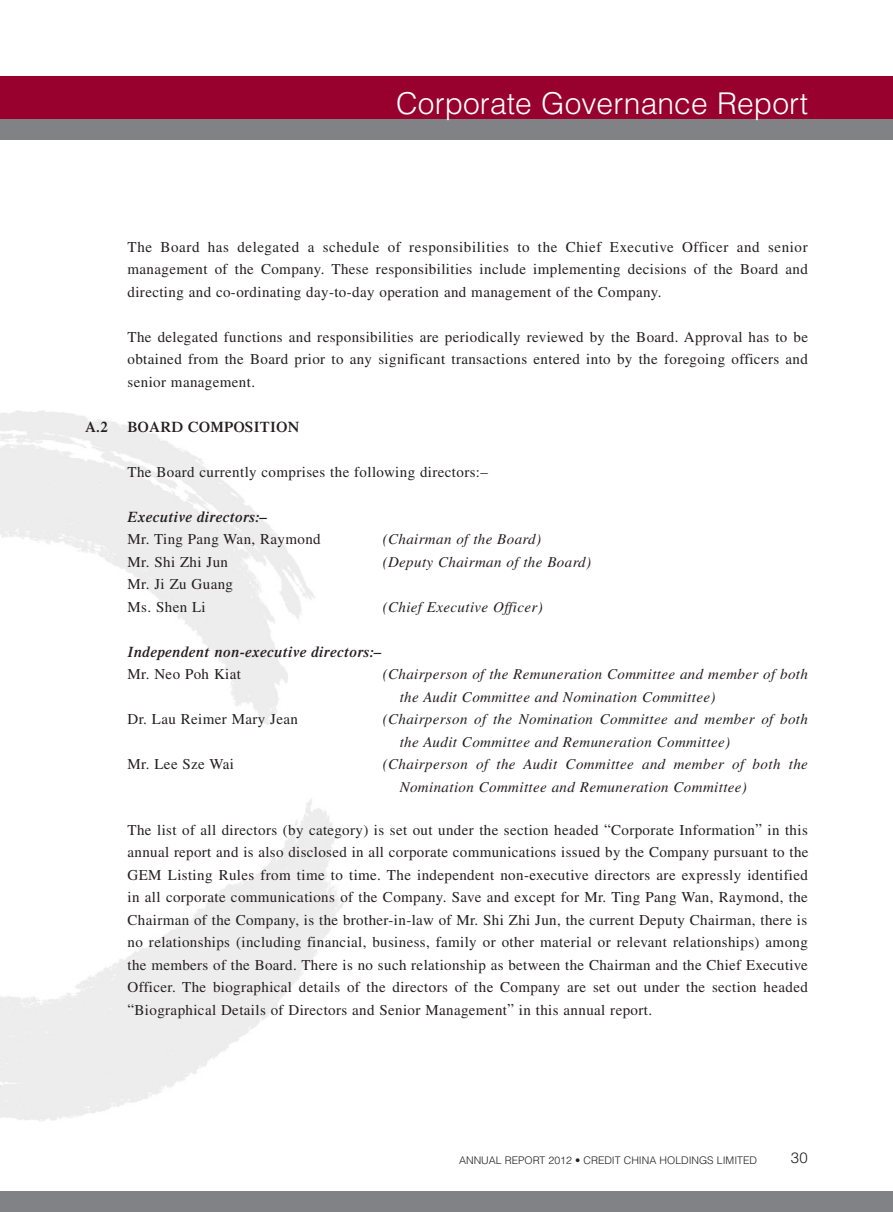
<style>
.page{position:relative;width:893px;height:1212px;background:#fff}
.page>*{position:absolute;margin:0;border:0;box-sizing:border-box;transform-origin:0 0}
.t1{font:300 30px "Helvetica LT Std";letter-spacing:.005em;color:#fff}
.Body_Text{font:15px/22.5px "Times LT Std";letter-spacing:.025em;color:#231f20;text-align:justify}
.Body_Text-2{font:italic 15px "Times LT Std";letter-spacing:.025em;color:#231f20}
.Body_Text-3{font:italic 600 15px "Times LT Std";letter-spacing:.025em;color:#231f20}
.Heading_2{font:600 15px "Times LT Std";letter-spacing:.025em;color:#231f20}
.t2{font:300 15px "Helvetica LT Std";color:#231f20}
.Body_Text-4{font:300 10.5px "Helvetica LT Std";color:#231f20}
</style>
<div class="page">
<div style="left:0;top:1191px;width:893px;height:21px;background:#808285"></div>
<div style="left:0;top:77px;width:893px;height:63px;background:#98012d"></div>
<div style="left:0;top:120px;width:893px;height:20px;background:#808285"></div>
<img style="left:0;top:394px;width:1px;height:743px">
<p class="t1" style="left:396px;top:84px;width:413px">Corporate Governance Report</p>
<p class="Heading_2" style="left:85px;top:418px;width:24px">A.2</p>
<p class="Body_Text" style="left:128px;top:235px;width:26px">The</p>
<p class="Body_Text" style="left:160px;top:235px;width:41px">Board</p>
<p class="Body_Text" style="left:208px;top:235px;width:23px">has</p>
<p class="Body_Text" style="left:237px;top:235px;width:63px">delegated</p>
<p class="Body_Text" style="left:308px;top:235px;width:8px">a</p>
<p class="Body_Text" style="left:323px;top:235px;width:58px">schedule</p>
<p class="Body_Text" style="left:388px;top:235px;width:15px">of</p>
<p class="Body_Text" style="left:409px;top:235px;width:101px">responsibilities</p>
<p class="Body_Text" style="left:517px;top:235px;width:14px">to</p>
<p class="Body_Text" style="left:538px;top:235px;width:21px">the</p>
<p class="Body_Text" style="left:566px;top:235px;width:37px">Chief</p>
<p class="Body_Text" style="left:610px;top:235px;width:65px">Executive</p>
<p class="Body_Text" style="left:682px;top:235px;width:48px">Officer</p>
<p class="Body_Text" style="left:737px;top:235px;width:24px">and</p>
<p class="Body_Text" style="left:768px;top:235px;width:41px">senior</p>
<p class="Body_Text" style="left:215px;top:258px;width:14px">of</p>
<p class="Body_Text" style="left:235px;top:258px;width:21px">the</p>
<p class="Body_Text" style="left:331px;top:258px;width:39px">These</p>
<p class="Body_Text" style="left:376px;top:258px;width:98px">responsibilities</p>
<p class="Body_Text" style="left:480px;top:258px;width:48px">include</p>
<p class="Body_Text" style="left:533px;top:258px;width:89px">implementing</p>
<p class="Body_Text" style="left:628px;top:258px;width:60px">decisions</p>
<p class="Body_Text" style="left:694px;top:258px;width:14px">of</p>
<p class="Body_Text" style="left:714px;top:258px;width:21px">the</p>
<p class="Body_Text" style="left:740px;top:258px;width:40px">Board</p>
<p class="Body_Text" style="left:785px;top:258px;width:24px">and</p>
<p class="Body_Text" style="left:261px;top:258px;width:65px">Company.</p>
<p class="Body_Text" style="left:128px;top:258px;width:535px">management<br>directing and co-ordinating day-to-day operation and management of the Company.</p>
<p class="Body_Text" style="left:128px;top:325px;width:682px">The delegated functions and responsibilities are periodically reviewed by the Board. Approval has to be obtained from the Board prior to any significant transactions entered into by the foregoing officers and senior management.</p>
<p class="Heading_2" style="left:128px;top:418px;width:173px">BOARD COMPOSITION</p>
<p class="Body_Text" style="left:128px;top:460px;width:362px">The Board currently comprises the following directors –:</p>
<p class="Body_Text-3" style="left:128px;top:508px;width:141px">Executive directors –:</p>
<p class="Body_Text-2" style="left:383px;top:531px;width:160px">(Chairman of the Board(</p>
<p class="Body_Text" style="left:128px;top:528px;width:195px">Mr. Ting Pang Wan, Raymond</p>
<p class="Body_Text" style="left:128px;top:550px;width:102px">Mr. Shi Zhi Jun</p>
<p class="Body_Text" style="left:128px;top:573px;width:107px">Mr. Ji Zu Guang</p>
<p class="Body_Text-2" style="left:383px;top:553px;width:210px">(Deputy Chairman of the Board(</p>
<p class="Body_Text" style="left:128px;top:595px;width:80px">Ms. Shen Li</p>
<p class="Body_Text-3" style="left:128px;top:643px;width:255px">Independent non-executive directors –:</p>
<p class="Body_Text-2" style="left:383px;top:598px;width:161px">(Chief Executive Officer(</p>
<p class="Body_Text" style="left:128px;top:663px;width:115px">Mr. Neo Poh Kiat</p>
<p class="Body_Text" style="left:128px;top:708px;width:172px">Dr. Lau Reimer Mary Jean</p>
<p class="Body_Text" style="left:128px;top:753px;width:108px">Mr. Lee Sze Wai</p>
<p class="Body_Text-2" style="left:383px;top:666px;width:427px">(Chairperson of the Remuneration Committee and member of both</p>
<p class="Body_Text-2" style="left:400px;top:688px;width:317px">the Audit Committee and Nomination Committee(</p>
<p class="Body_Text-2" style="left:383px;top:711px;width:427px">(Chairperson of the Nomination Committee and member of both</p>
<p class="Body_Text-2" style="left:400px;top:733px;width:332px">the Audit Committee and Remuneration Committee(</p>
<p class="Body_Text-2" style="left:383px;top:756px;width:87px">(Chairperson</p>
<p class="Body_Text-2" style="left:496px;top:756px;width:21px">the</p>
<p class="Body_Text-2" style="left:524px;top:756px;width:35px">Audit</p>
<p class="Body_Text-2" style="left:476px;top:756px;width:14px">of</p>
<p class="Body_Text-2" style="left:566px;top:756px;width:70px">Committee</p>
<p class="Body_Text-2" style="left:642px;top:756px;width:25px">and</p>
<p class="Body_Text-2" style="left:674px;top:756px;width:52px">member</p>
<p class="Body_Text-2" style="left:753px;top:756px;width:29px">both</p>
<p class="Body_Text-2" style="left:732px;top:756px;width:14px">of</p>
<p class="Body_Text-2" style="left:789px;top:756px;width:21px">the</p>
<p class="Body_Text-2" style="left:400px;top:778px;width:349px">Nomination Committee and Remuneration Committee(</p>
<p class="Body_Text" style="left:128px;top:818px;width:682px">The list of all directors (by category) is set out under the section headed “Corporate Information” in this annual report and is also disclosed in all corporate communications issued by the Company pursuant to the GEM Listing Rules from time to time. The independent non-executive directors are expressly identified in all corporate communications of the Company. Save and except for Mr. Ting Pang Wan, Raymond, the Chairman of the Company, is the brother-in-law of Mr. Shi Zhi Jun, the current Deputy Chairman, there is no relationships (including financial, business, family or other material or relevant relationships) among the members of the Board. There is no such relationship as between the Chairman and the Chief Executive Officer. The biographical details of the directors of the Company are set out under the section headed “Biographical Details of Directors and Senior Management” in this annual report.</p>
<p class="Body_Text-4" style="left:459px;top:1153px;width:299px">ANNUAL REPORT 2012 • CREDIT CHINA HOLDINGS LIMITED</p>
<p class="t2" style="left:791px;top:1149px;width:19px">30</p>
</div>
